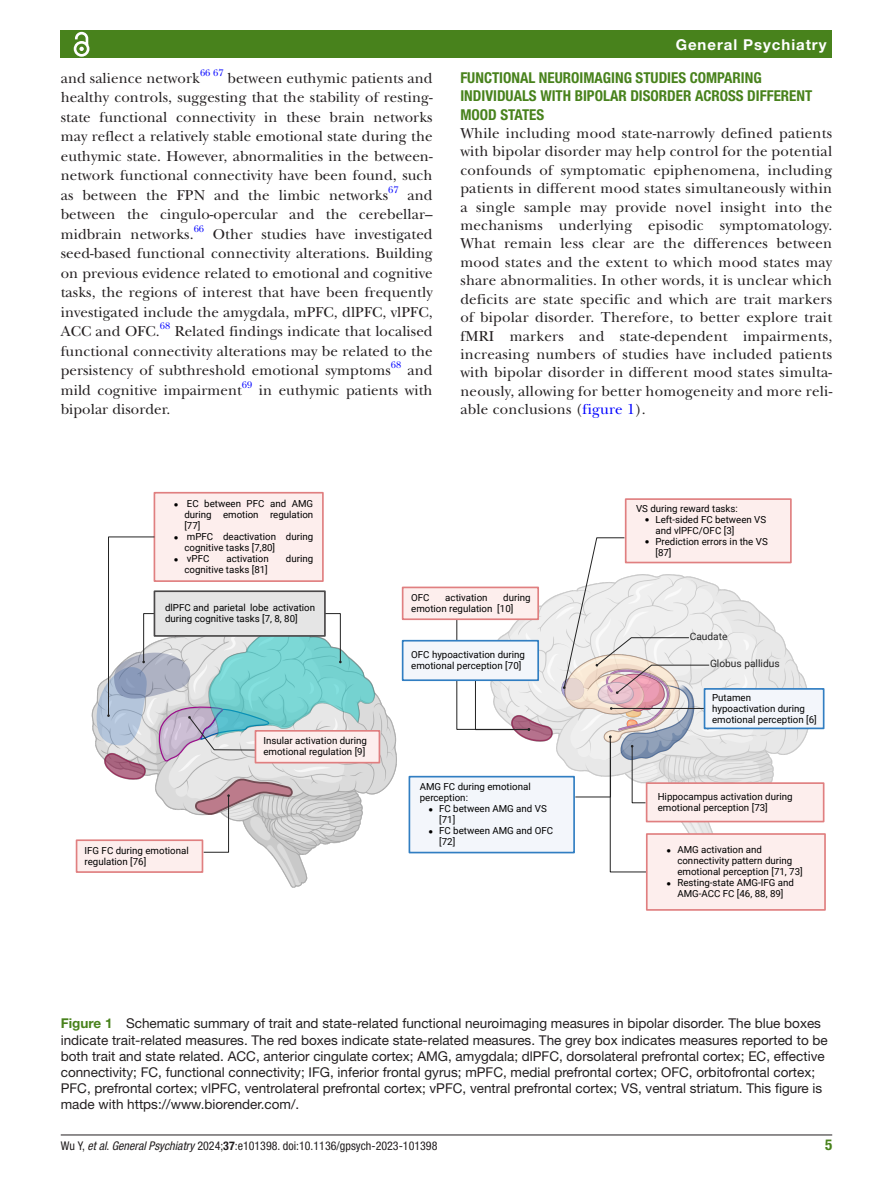
<style>
.page{position:relative;width:893px;height:1191px;background:#fff}
.page>*{position:absolute;margin:0;border:0;box-sizing:border-box;transform-origin:0 0}
.t1{font:15px/19.5px "New Baskerville";letter-spacing:.005em;color:#231f20;text-align:justify}
.t2{font:700 condensed 15px/18px "Helvetica Neue LT Std";color:#48821c}
.t3{font:700 15px "Helvetica Neue LT Std";letter-spacing:.065em;color:#fff}
.t4{font:13.5px/16.2px "Helvetica Neue LT Std";color:#231f20}
.t5{font:condensed 12px "Helvetica Neue LT Std";color:#231f20}
.t6{font:10.2px "Roboto";color:#232323}
.t7{font:9.9px "New Baskerville";letter-spacing:.005em;color:#00f}
.t8{font:9.75px/10.9px "Roboto";color:#000}
.s1{color:#00f}
.s2{font-family:"Liberation Serif";font-size:7.8px}
.s3{font-weight:700;color:#48821c}
.s4{font-style:italic}
.s5{font-weight:700}
</style>
<div class="page">
<hr style="left:61px;top:1134px;width:771px;height:1px;background:#231f20">
<div style="left:61px;top:31px;width:771px;height:27px;background:#48821c"></div>
<svg style="left:73px;top:31px;width:17px;height:26px"></svg>
<img style="left:481px;top:582px;width:337px;height:272px">
<img style="left:559px;top:675px;width:4px;height:29px">
<div style="left:409px;top:776px;width:166px;height:77px;background:#f3f6fb;border:2px solid #317ec2"></div>
<img style="left:563px;top:694px;width:48px;height:50px">
<img style="left:611px;top:694px;width:93px;height:13px">
<img style="left:503px;top:703px;width:58px;height:50px">
<img style="left:91px;top:616px;width:318px;height:272px">
<div style="left:76px;top:839px;width:127px;height:34px;background:#fdeeed;border:2px solid #e07f80"></div>
<svg style="left:192px;top:777px;width:102px;height:76px"></svg>
<div style="left:704px;top:688px;width:120px;height:41px;background:#f3f6fb;border:2px solid #317ec2"></div>
<svg style="left:575px;top:707px;width:148px;height:165px"></svg>
<div style="left:646px;top:782px;width:178px;height:40px;background:#fdeeed;border:2px solid #e07f80"></div>
<div style="left:646px;top:833px;width:180px;height:77px;background:#fdeeed;border:2px solid #e07f80"></div>
<img style="left:95px;top:764px;width:59px;height:27px">
<svg style="left:456px;top:620px;width:74px;height:111px"></svg>
<img style="left:271px;top:616px;width:109px;height:114px">
<div style="left:154px;top:492px;width:170px;height:90px;background:#fdeeed;border:2px solid #e07f80"></div>
<div style="left:402px;top:586px;width:137px;height:34px;background:#fdeeed;border:2px solid #e07f80"></div>
<div style="left:255px;top:730px;width:125px;height:33px;background:#fdeeed;border:2px solid #e07f80"></div>
<div style="left:402px;top:640px;width:137px;height:41px;background:#f3f6fb;border:2px solid #317ec2"></div>
<svg style="left:95px;top:536px;width:176px;height:228px"></svg>
<svg style="left:324px;top:613px;width:18px;height:50px"></svg>
<div style="left:154px;top:590px;width:172px;height:47px;background:#e5e5e5;border:2px solid #4a4849"></div>
<svg style="left:563px;top:537px;width:147px;height:157px"></svg>
<div style="left:625px;top:498px;width:167px;height:65px;background:#fdeeed;border:2px solid #e07f80"></div>
<p class="t7" style="left:200px;top:67px;width:25px">66 67</p>
<p class="t1" style="left:61px;top:68px;width:373px;text-indent:167px">between euthymic patients and healthy controls, suggesting that the stability of resting&shy;state functional connectivity in these brain networks may reflect a relatively stable emotional state during the euthymic state. However, abnormalities in the between&shy;network functional connectivity have been found, such as between the FPN and the limbic networks</p>
<p class="t1" style="left:61px;top:68px;width:141px">and salience network</p>
<p class="t7" style="left:388px;top:184px;width:12px">67</p>
<p class="t1" style="left:61px;top:185px;width:373px;text-indent:347px">and between the cingulo-opercular and the cerebellar– midbrain networks.</p>
<p class="t7" style="left:194px;top:223px;width:12px">66</p>
<p class="t1" style="left:61px;top:224px;width:373px;text-indent:152px">Other studies have investigated seed-based functional connectivity alterations. Building on previous evidence related to emotional and cognitive tasks, the regions of interest that have been frequently investigated include the amygdala, mPFC, dlPFC, vlPFC, ACC and OFC.</p>
<p class="t7" style="left:160px;top:320px;width:12px">68</p>
<p class="t1" style="left:61px;top:322px;width:373px;text-indent:114px">Related findings indicate that localised functional connectivity alterations may be related to the persistency of subthreshold emotional symptoms</p>
<p class="t7" style="left:391px;top:359px;width:12px">68</p>
<p class="t1" style="left:408px;top:361px;width:27px">and</p>
<p class="t1" style="left:61px;top:380px;width:183px">mild cognitive impairment</p>
<p class="t7" style="left:242px;top:379px;width:12px">69</p>
<p class="t1" style="left:259px;top:380px;width:175px">in euthymic patients with</p>
<p class="t1" style="left:61px;top:399px;width:111px">bipolar disorder.</p>
<p class="t3" style="left:676px;top:35px;width:152px">General Psychiatry</p>
<p class="t2" style="left:460px;top:69px;width:353px">FUNCTIONAL NEUROIMAGING STUDIES COMPARING<br>INDIVIDUALS WITH BIPOLAR DISORDER ACROSS DIFFERENT<br>MOOD STATES</p>
<p class="t1" style="left:460px;top:124px;width:373px;line-height:18.5px">While including mood state-narrowly defined patients with bipolar disorder may help control for the potential confounds of symptomatic epiphenomena, including patients in different mood states simultaneously within a single sample may provide novel insight into the mechanisms underlying episodic symptomatology.<br>What remain less clear are the differences between mood states and the extent to which mood states may share abnormalities. In other words, it is unclear which deficits are state specific and which are trait markers of bipolar disorder. Therefore, to better explore trait fMRI markers and state-dependent impairments, increasing numbers of studies have included patients with bipolar disorder in different mood states simulta&shy;neously, allowing for better homogeneity and more reli&shy;able conclusions (<span class="s1">figure 1</span>).</p>
<p class="t8" style="left:184px;top:498px;width:130px;text-align:justify;text-indent:-11px"><span class="s2">●</span> EC between PFC and AMG during emotion regulation [77]</p>
<p class="t8" style="left:184px;top:531px;width:130px;text-indent:-11px"><span class="s2">●</span> mPFC deactivation during cognitive tasks [7,80]</p>
<p class="t8" style="left:174px;top:552px;width:37px"><span class="s2">●</span> vPFC</p>
<p class="t8" style="left:227px;top:552px;width:44px">activation</p>
<p class="t8" style="left:286px;top:552px;width:29px">during</p>
<p class="t8" style="left:184px;top:563px;width:85px">cognitive tasks [81]</p>
<p class="t8" style="left:636px;top:502px;width:103px">VS during reward tasks:</p>
<p class="t8" style="left:655px;top:513px;width:112px;text-indent:-11px"><span class="s2">●</span> Left-sided FC between VS and vlPFC/OFC [3]</p>
<p class="t8" style="left:655px;top:535px;width:114px;text-indent:-11px"><span class="s2">●</span> Prediction errors in the VS [87]</p>
<p class="t8" style="left:165px;top:602px;width:152px">dlPFC and parietal lobe activation during cognitive tasks [7, 8, 80]</p>
<p class="t8" style="left:85px;top:844px;width:106px">IFG FC during emotional regulation [76]</p>
<p class="t8" style="left:263px;top:735px;width:105px">Insular activation during emotional regulation [9]</p>
<p class="t8" style="left:411px;top:591px;width:121px;text-indent:92px">during emotion regulation [10]</p>
<p class="t8" style="left:411px;top:591px;width:20px">OFC</p>
<p class="t8" style="left:445px;top:591px;width:44px">activation</p>
<p class="t8" style="left:411px;top:649px;width:115px">OFC hypoactivation during emotional perception [70]</p>
<p class="t8" style="left:420px;top:781px;width:112px">AMG FC during emotional perception:</p>
<p class="t8" style="left:439px;top:803px;width:109px;text-indent:-11px"><span class="s2">●</span> FC between AMG and VS [71]</p>
<p class="t8" style="left:439px;top:825px;width:116px;text-indent:-11px"><span class="s2">●</span> FC between AMG and OFC [72]</p>
<p class="t6" style="left:690px;top:629px;width:39px">Caudate</p>
<p class="t6" style="left:710px;top:656px;width:71px">Globus pallidus</p>
<p class="t8" style="left:712px;top:691px;width:106px">Putamen<br>hypoactivation during emotional perception [6]</p>
<p class="t8" style="left:658px;top:790px;width:136px">Hippocampus activation during emotional perception [73]</p>
<p class="t8" style="left:677px;top:843px;width:127px;text-indent:-11px"><span class="s2">●</span> AMG activation and connectivity pattern during emotional perception [71, 73]</p>
<p class="t8" style="left:667px;top:876px;width:129px;text-align:center"><span class="s2">●</span> Resting-state AMG-IFG and<br>AMG-ACC FC [46, 88, 89]</p>
<p class="t4" style="left:61px;top:1015px;width:768px"><span class="s3">Figure 1</span> Schematic summary of trait and state-related functional neuroimaging measures in bipolar disorder. The blue boxes indicate trait-related measures. The red boxes indicate state-related measures. The grey box indicates measures reported to be both trait and state related. ACC, anterior cingulate cortex; AMG, amygdala; dlPFC, dorsolateral prefrontal cortex; EC, effective connectivity; FC, functional connectivity; IFG, inferior frontal gyrus; mPFC, medial prefrontal cortex; OFC, orbitofrontal cortex; PFC, prefrontal cortex; vlPFC, ventrolateral prefrontal cortex; vPFC, ventral prefrontal cortex; VS, ventral striatum. This figure is made with https://www.biorender.com/.</p>
<p class="t5" style="left:61px;top:1138px;width:378px">Wu Y, <span class="s4">et al</span>. <span class="s4">General Psychiatry</span> 2024;<span class="s5">37</span>:e101398. doi:10.1136/gpsych-2023-101398</p>
<p class="t2" style="left:825px;top:1135px;width:9px">5</p>
</div>
